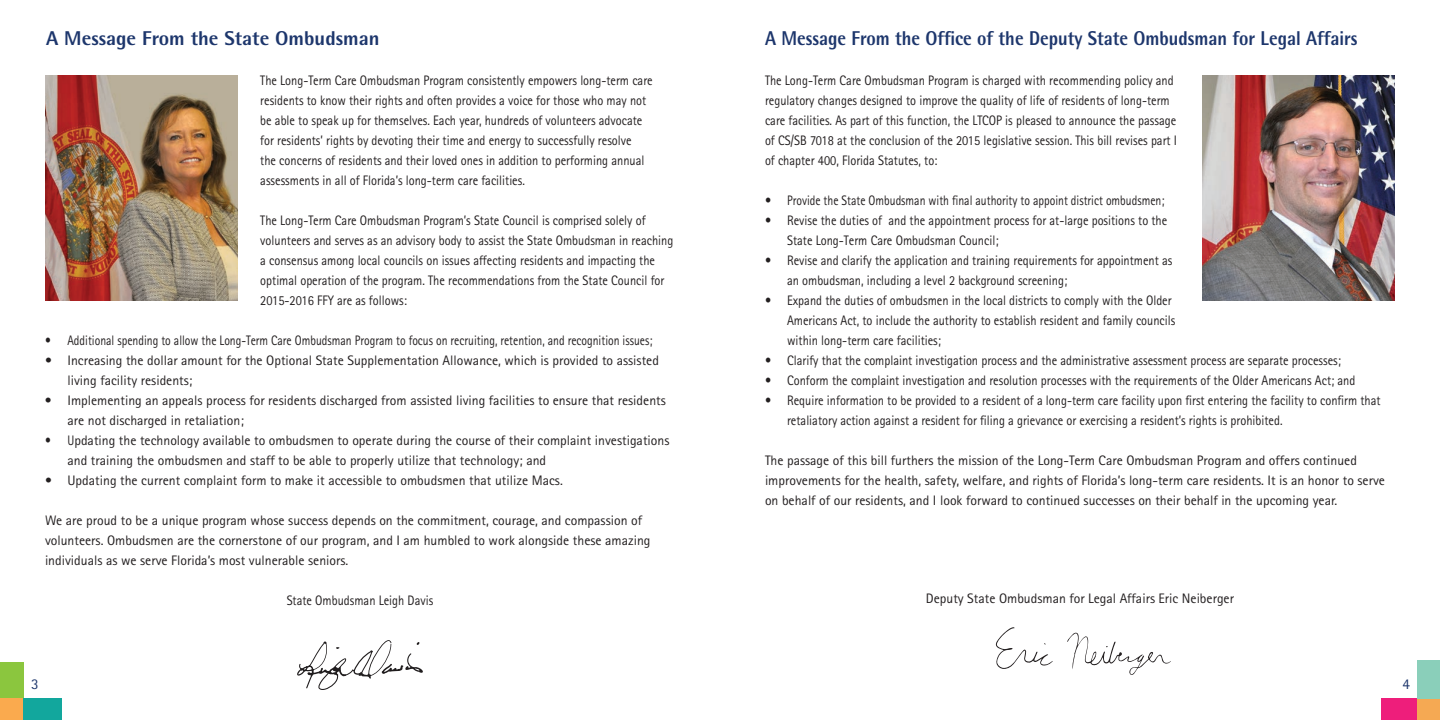
<style>
.page{position:relative;width:1440px;height:720px;background:#fff}
.page>*{position:absolute;margin:0;border:0;box-sizing:border-box;transform-origin:0 0}
.t1{font:800 20px "Rotis Semi Sans Std";color:#1d366c;scale:.9 1}
.t2{font:800 20px "Rotis Semi Sans Std";color:#1d366c}
.t3{font:15px "Rotis Sans Serif Std";color:#1d366c}
.t4{font:13.75px/20px "Rotis Sans Serif Std";color:#231f20;scale:.9 1}
.t5{font:13.75px/20px "Rotis Sans Serif Std";color:#231f20}
.t6{font:13.75px/20px "Rotis Sans Serif Std";color:#231f20;scale:.85 1}
</style>
<div class="page">
<svg style="left:297px;top:640px;width:126px;height:50px"></svg>
<img style="left:1202px;top:75px;width:193px;height:226px">
<img style="left:45px;top:75px;width:193px;height:226px">
<div style="left:1381px;top:698px;width:37px;height:22px;background:#ee1e7b"></div>
<div style="left:1418px;top:698px;width:22px;height:22px;background:#f5a953"></div>
<div style="left:1418px;top:660px;width:22px;height:38px;background:#8acfba"></div>
<div style="left:0;top:662px;width:24px;height:37px;background:#8bc63e"></div>
<div style="left:0;top:699px;width:24px;height:21px;background:#faaa4e"></div>
<div style="left:24px;top:699px;width:38px;height:21px;background:#12a79d"></div>
<svg style="left:1067px;top:632px;width:104px;height:43px"></svg>
<svg style="left:995px;top:627px;width:58px;height:42px"></svg>
<h1 class="t2" style="left:46px;top:25px;width:335px">A Message From the State Ombudsman</h1>
<p class="t4" style="left:260px;top:70px;width:438px">The Long-Term Care Ombudsman Program consistently empowers long-term care residents to know their rights and often provides a voice for those who may not be able to speak up for themselves. Each year, hundreds of volunteers advocate for residents’ rights by devoting their time and energy to successfully resolve<br>the concerns of residents and their loved ones in addition to performing annual assessments in all of Florida’s long-term care facilities.</p>
<p class="t4" style="left:260px;top:210px;width:460px">The Long-Term Care Ombudsman Program’s State Council is comprised solely of volunteers and serves as an advisory body to assist the State Ombudsman in reaching a consensus among local councils on issues affecting residents and impacting the optimal operation of the program. The recommendations from the State Council for 2015-2016 FFY are as follows:</p>
<p class="t6" style="left:45px;top:330px;width:716px">• Additional spending to allow the Long-Term Care Ombudsman Program to focus on recruiting, retention, and recognition issues;</p>
<p class="t5" style="left:67px;top:350px;width:593px;text-indent:-22px">• Increasing the dollar amount for the Optional State Supplementation Allowance, which is provided to assisted living facility residents;</p>
<p class="t5" style="left:68px;top:390px;width:600px;text-indent:-23px">• Implementing an appeals process for residents discharged from assisted living facilities to ensure that residents are not discharged in retaliation;</p>
<p class="t6" style="left:68px;top:430px;width:710px;text-indent:-23px">• Updating the technology available to ombudsmen to operate during the course of their complaint investigations and training the ombudsmen and staff to be able to properly utilize that technology; and</p>
<p class="t5" style="left:45px;top:470px;width:519px">• Updating the current complaint form to make it accessible to ombudsmen that utilize Macs.</p>
<p class="t5" style="left:45px;top:510px;width:607px">We are proud to be a unique program whose success depends on the commitment, courage, and compassion of volunteers. Ombudsmen are the cornerstone of our program, and I am humbled to work alongside these amazing individuals as we serve Florida’s most vulnerable seniors.</p>
<p class="t4" style="left:287px;top:590px;width:164px">State Ombudsman Leigh Davis</p>
<p class="t3" style="left:31px;top:675px;width:9px">3</p>
<h1 class="t1" style="left:765px;top:25px;width:660px">A Message From the Office of the Deputy State Ombudsman for Legal Affairs</h1>
<p class="t4" style="left:765px;top:70px;width:459px">The Long-Term Care Ombudsman Program is charged with recommending policy and regulatory changes designed to improve the quality of life of residents of long-term care facilities. As part of this function, the LTCOP is pleased to announce the passage of CS/SB 7018 at the conclusion of the 2015 legislative session. This bill revises part I of chapter 400, Florida Statutes, to:</p>
<p class="t4" style="left:765px;top:190px;width:445px">• Provide the State Ombudsman with final authority to appoint district ombudsmen;</p>
<p class="t4" style="left:787px;top:210px;width:424px;text-indent:-22px">• Revise the duties of and the appointment process for at-large positions to the<br>State Long-Term Care Ombudsman Council;</p>
<p class="t4" style="left:787px;top:250px;width:430px;text-indent:-22px">• Revise and clarify the application and training requirements for appointment as an ombudsman, including a level 2 background screening;</p>
<p class="t4" style="left:787px;top:290px;width:433px;text-indent:-22px">• Expand the duties of ombudsmen in the local districts to comply with the Older<br>Americans Act, to include the authority to establish resident and family councils within long-term care facilities;</p>
<p class="t4" style="left:765px;top:350px;width:641px">• Clarify that the complaint investigation process and the administrative assessment process are separate processes;</p>
<p class="t4" style="left:765px;top:370px;width:658px">• Conform the complaint investigation and resolution processes with the requirements of the Older Americans Act; and</p>
<p class="t4" style="left:787px;top:390px;width:661px;text-indent:-22px">• Require information to be provided to a resident of a long-term care facility upon first entering the facility to confirm that retaliatory action against a resident for filing a grievance or exercising a resident’s rights is prohibited.</p>
<p class="t5" style="left:765px;top:450px;width:622px">The passage of this bill furthers the mission of the Long-Term Care Ombudsman Program and offers continued improvements for the health, safety, welfare, and rights of Florida’s long-term care residents. It is an honor to serve on behalf of our residents, and I look forward to continued successes on their behalf in the upcoming year.</p>
<p class="t5" style="left:926px;top:588px;width:310px">Deputy State Ombudsman for Legal Affairs Eric Neiberger</p>
<p class="t3" style="left:1403px;top:676px;width:9px">4</p>
</div>
